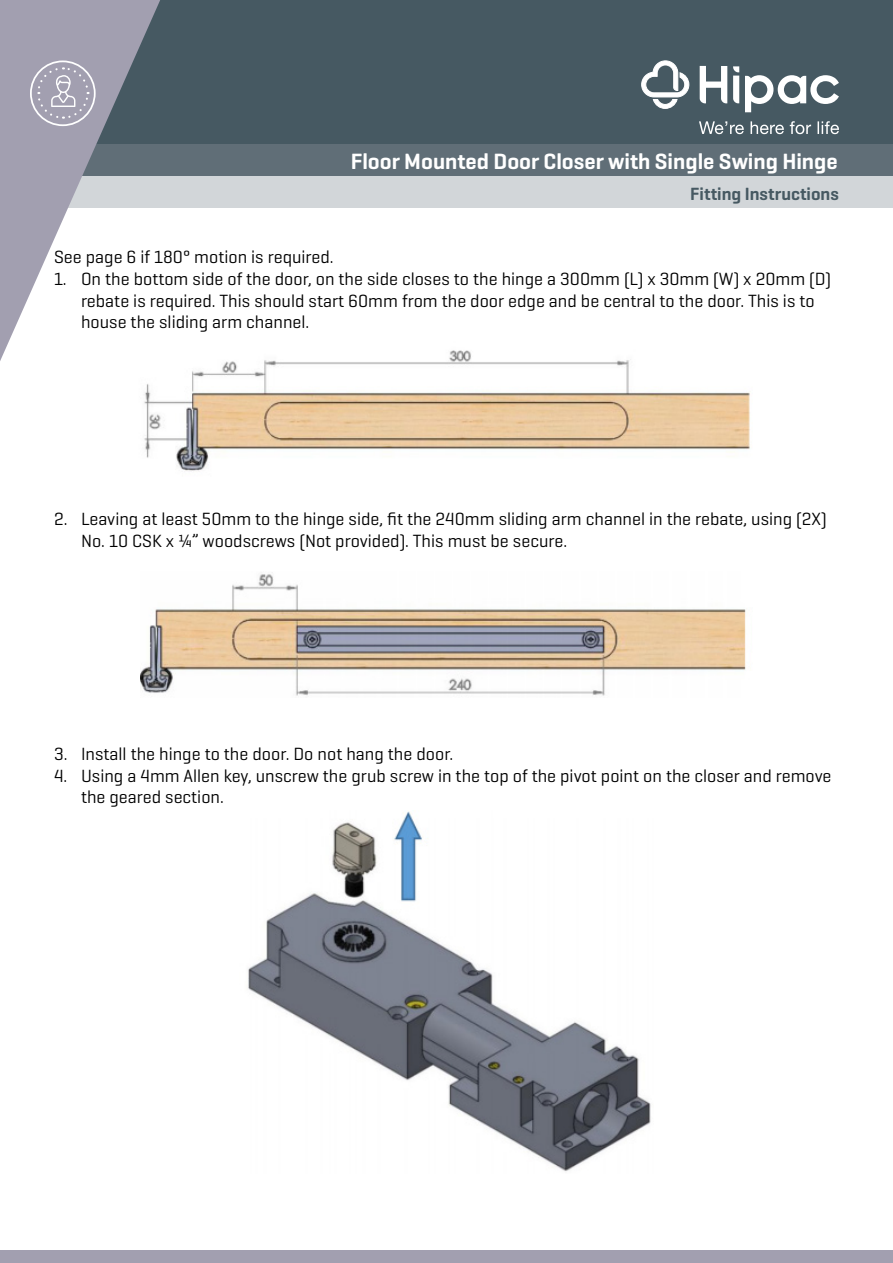
<style>
.page{position:relative;width:893px;height:1263px;background:#fff}
.page>*{position:absolute;margin:0;border:0;box-sizing:border-box;transform-origin:0 0}
.t1{font:600 22.5px "Geogrotesque";color:#fff}
.t2{font:18px/21.6px "Geogrotesque";color:#000}
.t3{font:600 18px "Geogrotesque";color:#465962}
</style>
<div class="page">
<div style="left:0;top:0;width:893px;height:145px;background:#465962"></div>
<div style="left:0;top:145px;width:893px;height:31px;background:#606e77"></div>
<div style="left:0;top:176px;width:893px;height:32px;background:#d2d6d9"></div>
<svg style="left:0;top:0;width:163px;height:361px;fill:#a29fb0"></svg>
<svg style="left:641px;top:60px;width:49px;height:49px"></svg>
<svg style="left:699px;top:121px;width:140px;height:13px"></svg>
<svg style="left:745px;top:75px;width:94px;height:37px"></svg>
<svg style="left:733px;top:66px;width:6px;height:37px"></svg>
<svg style="left:700px;top:66px;width:27px;height:37px"></svg>
<div style="left:30px;top:60px;width:66px;height:66px;border:2px solid #fff;border-radius:50%"></div>
<svg style="left:36px;top:66px;width:54px;height:54px;background:#aeabba"></svg>
<div style="left:0;top:1251px;width:893px;height:12px;background:#a29fb0"></div>
<img style="left:131px;top:341px;width:619px;height:130px">
<img style="left:140px;top:572px;width:606px;height:124px">
<img style="left:248px;top:811px;width:403px;height:361px">
<p class="t1" style="left:351px;top:147px;width:489px">Floor Mounted Door Closer with Single Swing Hinge</p>
<p class="t3" style="left:690px;top:183px;width:150px">Fitting Instructions</p>
<p class="t2" style="left:54px;top:246px;width:281px">See page 6 if 180° motion is required.</p>
<p class="t2" style="left:81px;top:267px;width:752px;text-indent:-27px">1. On the bottom side of the door, on the side closes to the hinge a 300mm (L) x 30mm (W) x 20mm (D) rebate is required. This should start 60mm from the door edge and be central to the door. This is to house the sliding arm channel.</p>
<p class="t2" style="left:81px;top:507px;width:747px;text-indent:-27px">2. Leaving at least 50mm to the hinge side, fit the 240mm sliding arm channel in the rebate, using (2X)<br>No. 10 CSK x ¼” woodscrews (Not provided). This must be secure.</p>
<p class="t2" style="left:54px;top:742px;width:401px">3. Install the hinge to the door. Do not hang the door.</p>
<p class="t2" style="left:81px;top:764px;width:752px;text-indent:-27px">4. Using a 4mm Allen key, unscrew the grub screw in the top of the pivot point on the closer and remove the geared section.</p>
</div>
